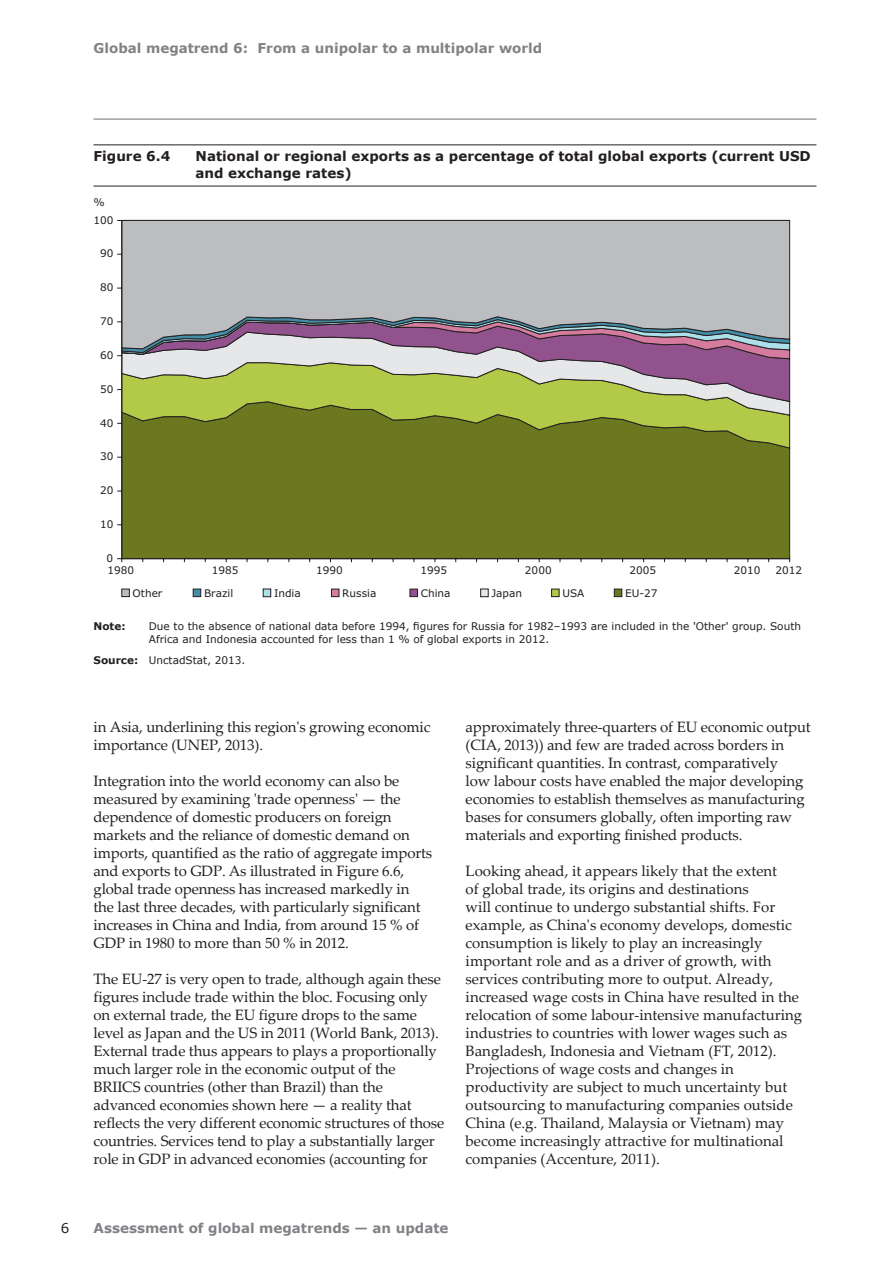
<style>
.page{position:relative;width:893px;height:1263px;background:#fff}
.page>*{position:absolute;margin:0;border:0;box-sizing:border-box;transform-origin:0 0}
.Body_Text{font:15px/18px "Palatino Linotype";letter-spacing:-.01em;color:#231f20}
.Figure_Title{font:700 13.5px/16.5px "Verdana";color:#231f20}
.t1{font:700 13.5px "Verdana";color:#808285}
.t2{font:13.5px "Verdana";color:#231f20}
.Note_Source{font:10.5px/12.8px "Verdana";color:#231f20}
.Note_Source-2{font:700 10.5px "Verdana";color:#231f20}
.s1{font-weight:700}
</style>
<div class="page">
<hr style="left:94px;top:119px;width:722px;height:1px;background:#6c6d70">
<hr style="left:94px;top:145px;width:722px;height:1px;background:#231f20">
<hr style="left:94px;top:186px;width:722px;height:1px;background:#231f20">
<div style="left:122px;top:448px;width:668px;height:110px;background:#6b781f"></div>
<svg style="left:122px;top:416px;width:668px;height:32px;background:#758326"></svg>
<svg style="left:122px;top:402px;width:668px;height:14px;background:#a7bb48"></svg>
<svg style="left:122px;top:359px;width:668px;height:43px;background:#b7ba80"></svg>
<div style="left:122px;top:220px;width:668px;height:96px;background:#bcbdc0"></div>
<hr style="left:121px;top:220px;width:1px;height:339px;background:#231f20">
<svg style="left:117px;top:316px;width:673px;height:43px;background:#a08ca3"></svg>
<hr style="left:122px;top:558px;width:668px;height:1px;background:#231f20">
<div style="left:122px;top:589px;width:8px;height:8px;background:#bcbdc0;border:1px solid #231f20"></div>
<div style="left:193px;top:589px;width:8px;height:8px;background:#438ea6;border:1px solid #231f20"></div>
<div style="left:263px;top:589px;width:8px;height:8px;background:#addfe9;border:1px solid #231f20"></div>
<div style="left:331px;top:589px;width:8px;height:8px;background:#d57b9e;border:1px solid #231f20"></div>
<div style="left:410px;top:589px;width:8px;height:8px;background:#92528e;border:1px solid #231f20"></div>
<div style="left:480px;top:589px;width:8px;height:8px;background:#e6e7e9;border:1px solid #231f20"></div>
<div style="left:551px;top:589px;width:8px;height:8px;background:#b3ca49;border:1px solid #231f20"></div>
<div style="left:614px;top:589px;width:8px;height:8px;background:#6b781f;border:1px solid #231f20"></div>
<p class="t1" style="left:94px;top:39px;width:450px">Global megatrend 6: From a unipolar to a multipolar world</p>
<p class="Figure_Title" style="left:94px;top:148px;width:78px">Figure 6.4</p>
<p class="Figure_Title" style="left:196px;top:148px;width:617px">National or regional exports as a percentage of total global exports (current USD and exchange rates)</p>
<p class="Note_Source" style="left:94px;top:196px;width:13px">%</p>
<p class="Note_Source" style="left:94px;top:213px;width:22px">100</p>
<p class="Note_Source" style="left:100px;top:247px;width:15px">90</p>
<p class="Note_Source" style="left:100px;top:281px;width:15px">80</p>
<p class="Note_Source" style="left:100px;top:315px;width:15px">70</p>
<p class="Note_Source" style="left:100px;top:349px;width:15px">60</p>
<p class="Note_Source" style="left:100px;top:382px;width:15px">50</p>
<p class="Note_Source" style="left:100px;top:416px;width:15px">40</p>
<p class="Note_Source" style="left:100px;top:450px;width:15px">30</p>
<p class="Note_Source" style="left:100px;top:484px;width:15px">20</p>
<p class="Note_Source" style="left:100px;top:518px;width:15px">10</p>
<p class="Note_Source" style="left:107px;top:551px;width:8px">0</p>
<p class="Note_Source" style="left:108px;top:563px;width:28px">1980</p>
<p class="Note_Source" style="left:212px;top:563px;width:28px">1985</p>
<p class="Note_Source" style="left:316px;top:563px;width:28px">1990</p>
<p class="Note_Source" style="left:421px;top:563px;width:28px">1995</p>
<p class="Note_Source" style="left:525px;top:563px;width:28px">2000</p>
<p class="Note_Source" style="left:629px;top:563px;width:28px">2005</p>
<p class="Note_Source" style="left:734px;top:563px;width:28px">2010</p>
<p class="Note_Source" style="left:775px;top:563px;width:28px">2012</p>
<p class="Note_Source" style="left:133px;top:587px;width:31px">Other</p>
<p class="Note_Source" style="left:204px;top:587px;width:31px">Brazil</p>
<p class="Note_Source" style="left:274px;top:587px;width:28px">India</p>
<p class="Note_Source" style="left:342px;top:587px;width:36px">Russia</p>
<p class="Note_Source" style="left:421px;top:587px;width:31px">China</p>
<p class="Note_Source" style="left:491px;top:587px;width:32px">Japan</p>
<p class="Note_Source" style="left:562px;top:587px;width:24px">USA</p>
<p class="Note_Source" style="left:625px;top:587px;width:34px">EU-27</p>
<p class="Note_Source-2" style="left:94px;top:619px;width:34px">Note:</p>
<p class="Note_Source" style="left:149px;top:620px;width:654px">Due to the absence of national data before 1994, figures for Russia for 1982–1993 are included in the 'Other' group. South<br>Africa and Indonesia accounted for less than 1 % of global exports in 2012.</p>
<p class="Note_Source" style="left:94px;top:654px;width:153px"><span class="s1">Source:</span> UnctadStat, 2013.</p>
<p class="Body_Text" style="left:94px;top:717px;width:338px">in Asia, underlining this region's growing economic importance (UNEP, 2013).</p>
<p class="Body_Text" style="left:94px;top:771px;width:340px">Integration into the world economy can also be measured by examining 'trade openness' — the dependence of domestic producers on foreign markets and the reliance of domestic demand on imports, quantified as the ratio of aggregate imports and exports to GDP. As illustrated in Figure 6.6, global trade openness has increased markedly in the last three decades, with particularly significant increases in China and India, from around 15 % of GDP in 1980 to more than 50 % in 2012.</p>
<p class="Body_Text" style="left:94px;top:969px;width:352px">The EU-27 is very open to trade, although again these figures include trade within the bloc. Focusing only on external trade, the EU figure drops to the same level as Japan and the US in 2011 (World Bank, 2013).<br>External trade thus appears to plays a proportionally much larger role in the economic output of the BRIICS countries (other than Brazil) than the advanced economies shown here — a reality that reflects the very different economic structures of those countries. Services tend to play a substantially larger role in GDP in advanced economies (accounting for</p>
<p class="Body_Text" style="left:466px;top:717px;width:347px">approximately three‑quarters of EU economic output (CIA, 2013)) and few are traded across borders in significant quantities. In contrast, comparatively<br>low labour costs have enabled the major developing economies to establish themselves as manufacturing bases for consumers globally, often importing raw materials and exporting finished products.</p>
<p class="Body_Text" style="left:466px;top:861px;width:338px">Looking ahead, it appears likely that the extent<br>of global trade, its origins and destinations<br>will continue to undergo substantial shifts. For example, as China's economy develops, domestic consumption is likely to play an increasingly important role and as a driver of growth, with services contributing more to output. Already, increased wage costs in China have resulted in the relocation of some labour-intensive manufacturing industries to countries with lower wages such as Bangladesh, Indonesia and Vietnam (FT, 2012).<br>Projections of wage costs and changes in productivity are subject to much uncertainty but outsourcing to manufacturing companies outside China (e.g. Thailand, Malaysia or Vietnam) may become increasingly attractive for multinational companies (Accenture, 2011).</p>
<p class="t2" style="left:61px;top:1219px;width:10px">6</p>
<p class="t1" style="left:94px;top:1219px;width:356px">Assessment of global megatrends — an update</p>
</div>
